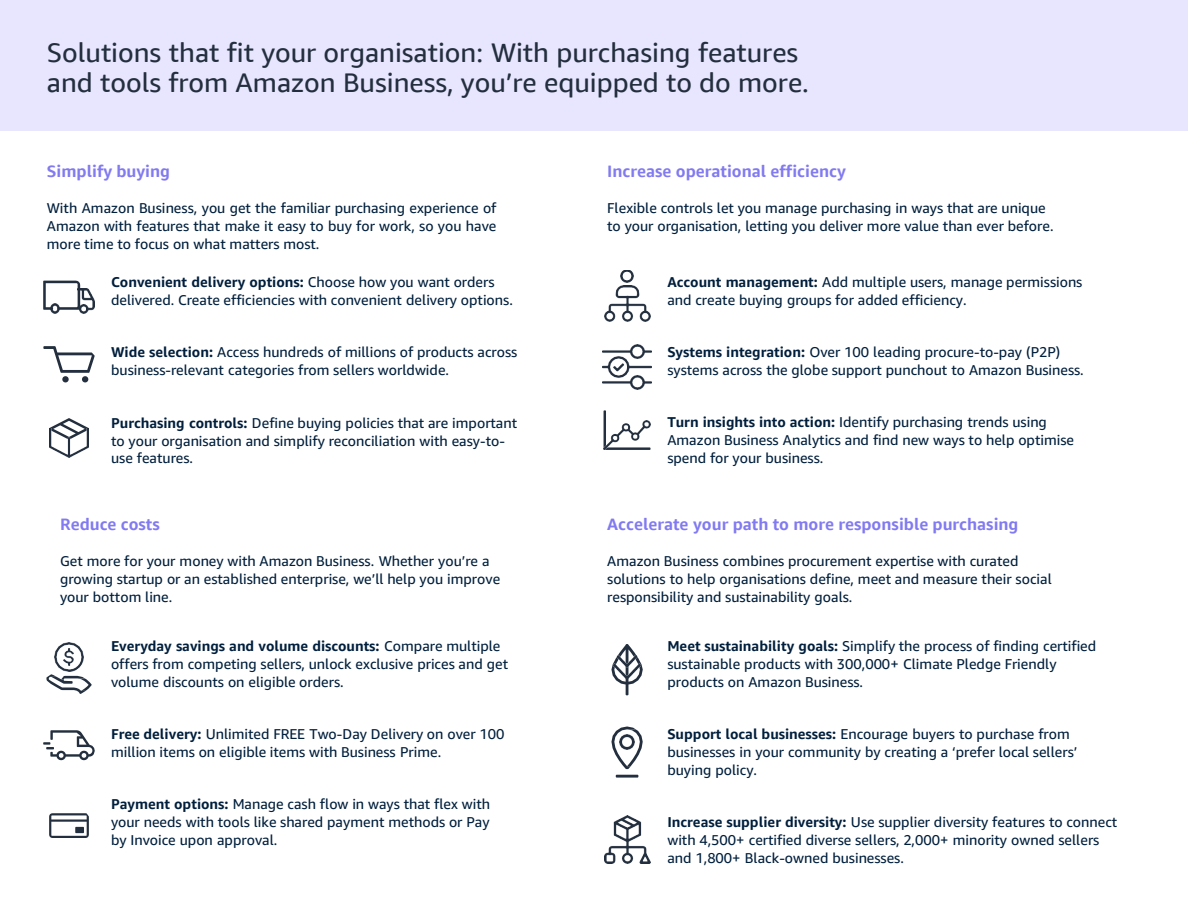
<style>
.page{position:relative;width:1188px;height:918px;background:#fff}
.page>*{position:absolute;margin:0;border:0;box-sizing:border-box;transform-origin:0 0}
.t1{font:27px/30px "Amazon Ember Display";color:#232f3e}
.t2{font:700 16.5px "Amazon Ember Display";color:#827af0}
.t3{font:14.25px/17.9px "Amazon Ember";color:#001f3c}
.s1{font-weight:700}
</style>
<div class="page">
<div style="left:0;top:0;width:1188px;height:131px;background:#e8e6ff"></div>
<img style="left:81px;top:289px;width:14px;height:24px">
<svg style="left:43px;top:281px;width:38px;height:32px"></svg>
<svg style="left:621px;top:270px;width:13px;height:13px"></svg>
<img style="left:604px;top:285px;width:46px;height:36px">
<svg style="left:611px;top:644px;width:32px;height:51px"></svg>
<img style="left:613px;top:656px;width:28px;height:22px">
<svg style="left:43px;top:730px;width:52px;height:30px"></svg>
<svg style="left:49px;top:813px;width:40px;height:25px"></svg>
<img style="left:55px;top:642px;width:29px;height:29px">
<svg style="left:46px;top:674px;width:46px;height:20px"></svg>
<img style="left:64px;top:648px;width:9px;height:18px">
<svg style="left:49px;top:418px;width:40px;height:11px"></svg>
<img style="left:49px;top:429px;width:40px;height:29px">
<svg style="left:604px;top:410px;width:2px;height:10px"></svg>
<img style="left:604px;top:420px;width:47px;height:30px">
<img style="left:604px;top:815px;width:46px;height:49px">
<svg style="left:43px;top:346px;width:52px;height:37px"></svg>
<img style="left:603px;top:345px;width:48px;height:45px">
<svg style="left:611px;top:726px;width:32px;height:43px"></svg>
<img style="left:620px;top:735px;width:14px;height:14px">
<svg style="left:616px;top:775px;width:22px;height:3px"></svg>
<p class="t1" style="left:47px;top:38px;width:764px">Solutions that fit your organisation: With purchasing features and tools from Amazon Business, you’re equipped to do more.</p>
<p class="t2" style="left:47px;top:161px;width:125px">Simplify buying</p>
<p class="t3" style="left:47px;top:200px;width:451px;text-align:justify">With Amazon Business, you get the familiar purchasing experience of Amazon with features that make it easy to buy for work, so you have more time to focus on what matters most.</p>
<p class="t3" style="left:111px;top:273px;width:403px"><span class="s1">Convenient delivery options:</span> Choose how you want orders delivered. Create efficiencies with convenient delivery options.</p>
<p class="t3" style="left:111px;top:344px;width:408px"><span class="s1">Wide selection:</span> Access hundreds of millions of products across business-relevant categories from sellers worldwide.</p>
<p class="t3" style="left:111px;top:414px;width:408px"><span class="s1">Purchasing controls:</span> Define buying policies that are important to your organisation and simplify reconciliation with easy-to&shy;use features.</p>
<p class="t2" style="left:60px;top:514px;width:101px">Reduce costs</p>
<p class="t3" style="left:60px;top:552px;width:442px">Get more for your money with Amazon Business. Whether you’re a growing startup or an established enterprise, we’ll help you improve your bottom line.</p>
<p class="t3" style="left:111px;top:637px;width:399px"><span class="s1">Everyday savings and volume discounts:</span> Compare multiple offers from competing sellers, unlock exclusive prices and get volume discounts on eligible orders.</p>
<p class="t3" style="left:111px;top:725px;width:395px"><span class="s1">Free delivery:</span> Unlimited FREE Two-Day Delivery on over 100 million items on eligible items with Business Prime.</p>
<p class="t3" style="left:111px;top:795px;width:381px;text-align:justify"><span class="s1">Payment options:</span> Manage cash flow in ways that flex with your needs with tools like shared payment methods or Pay by Invoice upon approval.</p>
<p class="t2" style="left:607px;top:161px;width:240px">Increase operational efficiency</p>
<p class="t3" style="left:607px;top:199px;width:448px">Flexible controls let you manage purchasing in ways that are unique to your organisation, letting you deliver more value than ever before.</p>
<p class="t3" style="left:667px;top:273px;width:417px"><span class="s1">Account management:</span> Add multiple users, manage permissions and create buying groups for added efficiency.</p>
<p class="t3" style="left:667px;top:343px;width:418px"><span class="s1">Systems integration:</span> Over 100 leading procure-to-pay (P2P) systems across the globe support punchout to Amazon Business.</p>
<p class="t3" style="left:667px;top:413px;width:408px"><span class="s1">Turn insights into action:</span> Identify purchasing trends using<br>Amazon Business Analytics and find new ways to help optimise spend for your business.</p>
<p class="t2" style="left:607px;top:514px;width:413px">Accelerate your path to more responsible purchasing</p>
<p class="t3" style="left:607px;top:552px;width:446px">Amazon Business combines procurement expertise with curated solutions to help organisations define, meet and measure their social responsibility and sustainability goals.</p>
<p class="t3" style="left:667px;top:637px;width:430px"><span class="s1">Meet sustainability goals:</span> Simplify the process of finding certified sustainable products with 300,000+ Climate Pledge Friendly products on Amazon Business.</p>
<p class="t3" style="left:667px;top:725px;width:411px"><span class="s1">Support local businesses:</span> Encourage buyers to purchase from businesses in your community by creating a ‘prefer local sellers’ buying policy.</p>
<p class="t3" style="left:667px;top:813px;width:451px"><span class="s1">Increase supplier diversity:</span> Use supplier diversity features to connect with 4,500+ certified diverse sellers, 2,000+ minority owned sellers and 1,800+ Black-owned businesses.</p>
</div>
